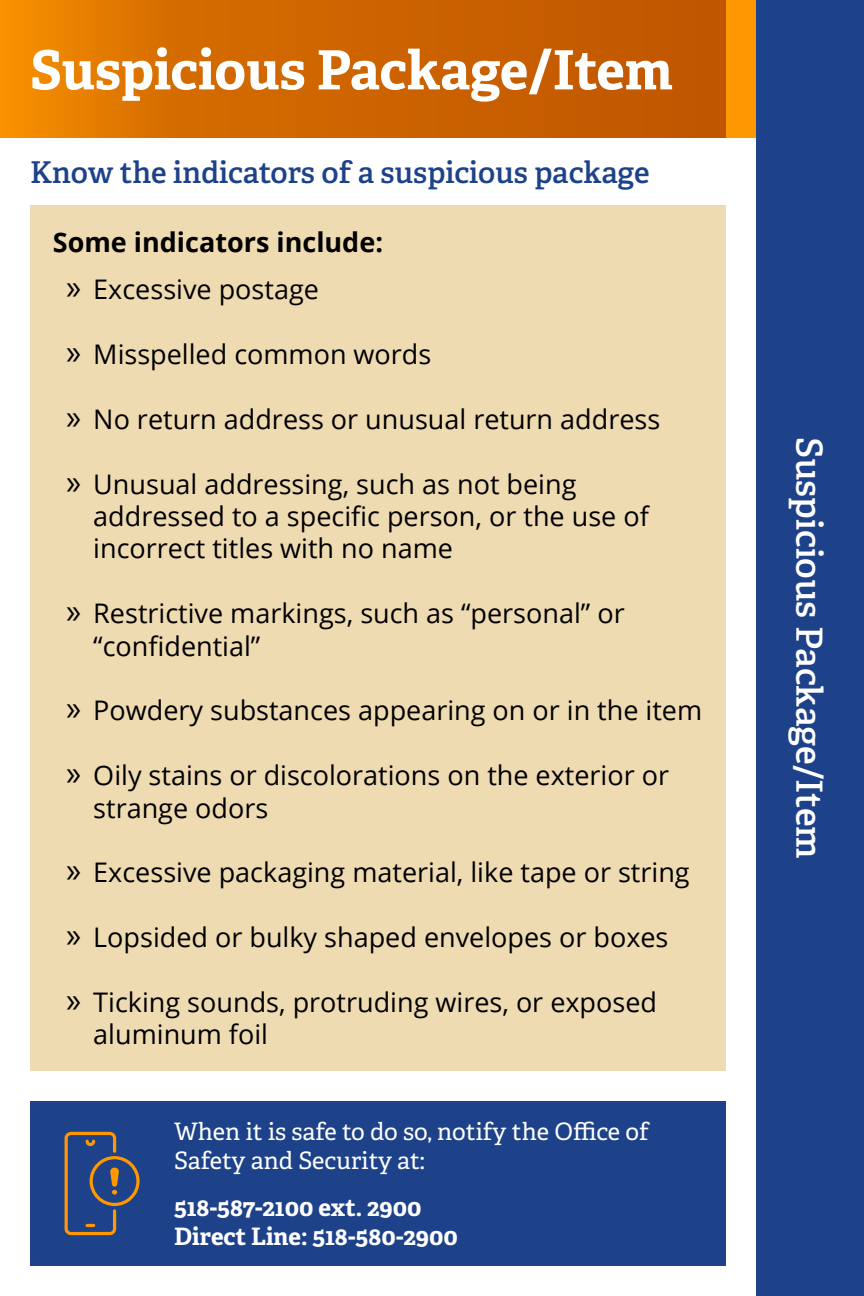
<style>
.page{position:relative;width:864px;height:1296px;background:#fff}
.page>*{position:absolute;margin:0;border:0;box-sizing:border-box;transform-origin:0 0}
.t1{font:700 54px "Adelle PE";letter-spacing:-.005em;color:#fff}
.t2{font:36px "Adelle PE Sb";letter-spacing:-.005em;color:#fff}
.t3{font:30px "Adelle PE Sb";letter-spacing:-.005em;color:#1d428a}
.t4{font:27px/32.4px "Open Sans";color:#000}
.t5{font:700 27px "Open Sans";color:#000}
.t6{font:24px/28.8px "Adelle PE";color:#fff}
.t7{font:700 24px "Adelle PE";color:#fff}
.s1{font-family:"Myriad Pro";font-size:36px}
</style>
<div class="page">
<svg style="left:0;top:0;width:726px;height:138px;background:#d06700"></svg>
<div style="left:756px;top:0;width:108px;height:1296px;background:#1d428a"></div>
<div style="left:726px;top:0;width:30px;height:138px;background:#ff9800"></div>
<div style="left:30px;top:205px;width:696px;height:866px;background:#efdbb2"></div>
<div style="left:30px;top:1101px;width:696px;height:165px;background:#1d428a"></div>
<svg style="left:65px;top:1132px;width:75px;height:103px"></svg>
<p class="t1" style="left:30px;top:31px;width:644px">Suspicious Package/Item</p>
<p class="t3" style="left:30px;top:150px;width:621px">Know the indicators of a suspicious package</p>
<p class="t5" style="left:53px;top:223px;width:332px">Some indicators include:</p>
<p class="t4" style="left:66px;top:273px;width:254px"><span class="s1">»</span> Excessive postage</p>
<p class="t4" style="left:66px;top:337px;width:367px"><span class="s1">»</span> Misspelled common words</p>
<p class="t4" style="left:66px;top:402px;width:595px"><span class="s1">»</span> No return address or unusual return address</p>
<p class="t4" style="left:93px;top:467px;width:557px;text-indent:-27px"><span class="s1">»</span> Unusual addressing, such as not being addressed to a specific person, or the use of incorrect titles with no name</p>
<p class="t4" style="left:93px;top:597px;width:533px;text-indent:-27px"><span class="s1">»</span> Restrictive markings, such as “personal” or “confidential”</p>
<p class="t4" style="left:66px;top:694px;width:637px"><span class="s1">»</span> Powdery substances appearing on or in the item</p>
<p class="t4" style="left:93px;top:759px;width:577px;text-indent:-27px"><span class="s1">»</span> Oily stains or discolorations on the exterior or strange odors</p>
<p class="t4" style="left:66px;top:856px;width:625px"><span class="s1">»</span> Excessive packaging material, like tape or string</p>
<p class="t4" style="left:66px;top:921px;width:604px"><span class="s1">»</span> Lopsided or bulky shaped envelopes or boxes</p>
<p class="t4" style="left:93px;top:985px;width:565px;text-indent:-27px"><span class="s1">»</span> Ticking sounds, protruding wires, or exposed aluminum foil</p>
<p class="t6" style="left:174px;top:1116px;width:476px">When it is safe to do so, notify the Office of<br>Safety and Security at:</p>
<p class="t7" style="left:174px;top:1190px;width:249px">518-587-2100 ext. 2900</p>
<p class="t7" style="left:174px;top:1219px;width:285px">Direct Line: 518-580-2900</p>
<p class="t2" style="left:836px;top:437px;width:423px;rotate:90deg">Suspicious Package/Item</p>
</div>
